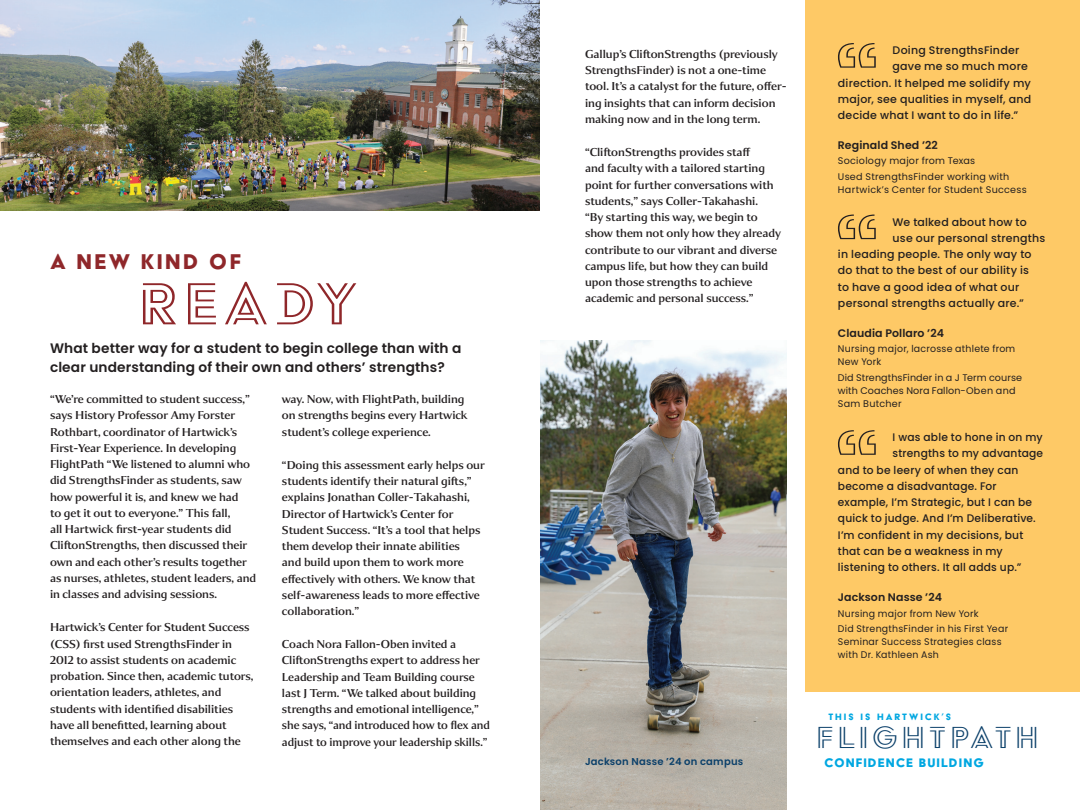
<style>
.page{position:relative;width:1080px;height:810px;background:#fff}
.page>*{position:absolute;margin:0;border:0;box-sizing:border-box;transform-origin:0 0}
.t1{font:58.75px "Hartwick Sans Open";letter-spacing:.075em;color:#8f272a}
.t2{font:30.25px "Hartwick Sans Open";letter-spacing:.115em;color:#0b406a}
.t3{font:24.62px "Acier BAT Text Solid";letter-spacing:.1em;color:#8f272a}
.t4{font:14.25px "Acier BAT Text Solid";letter-spacing:.075em;color:#00a7e1}
.t5{font:600 13.75px/18.8px "Poppins";letter-spacing:.01em;color:#231f20}
.t6{font:12.5px/16.2px "Collier";color:#231f20}
.t7{font:500 11px "Poppins";letter-spacing:.02em;color:#231f20}
.t8{font:600 11px "Poppins";letter-spacing:.01em;color:#231f20}
.t9{font:10.62px "Acier BAT Text Solid";letter-spacing:.185em;color:#00a7e1}
.t10{font:600 10px "Poppins";letter-spacing:.02em;color:#0b406a}
.t11{font:9.62px/13px "Poppins";letter-spacing:.025em;color:#231f20}
</style>
<div class="page">
<div style="left:805px;top:0;width:275px;height:691px;background:#fec966"></div>
<img style="left:540px;top:340px;width:246px;height:470px">
<img style="left:0;top:0;width:540px;height:211px">
<svg style="left:838px;top:43px;width:38px;height:25px"></svg>
<svg style="left:838px;top:215px;width:38px;height:24px"></svg>
<svg style="left:838px;top:430px;width:38px;height:25px"></svg>
<h3 class="t3" style="left:50px;top:249px;width:192px">A NEW KIND OF</h3>
<h1 class="t1" style="left:138px;top:282px;width:221px">READY</h1>
<p class="t5" style="left:50px;top:339px;width:413px">What better way for a student to begin college than with a clear understanding of their own and others’ strengths?</p>
<p class="t6" style="left:50px;top:391px;width:208px">“We’re committed to student success,” says History Professor Amy Forster Rothbart, coordinator of Hartwick’s First-Year Experience. In developing FlightPath “We listened to alumni who did StrengthsFinder as students, saw how powerful it is, and knew we had<br>to get it out to everyone.” This fall,<br>all Hartwick first-year students did CliftonStrengths, then discussed their own and each other’s results together as nurses, athletes, student leaders, and in classes and advising sessions.</p>
<p class="t6" style="left:50px;top:619px;width:205px">Hartwick’s Center for Student Success (CSS) first used StrengthsFinder in 2012 to assist students on academic probation. Since then, academic tutors, orientation leaders, athletes, and students with identified disabilities have all benefitted, learning about themselves and each other along the</p>
<p class="t6" style="left:282px;top:391px;width:187px">way. Now, with FlightPath, building on strengths begins every Hartwick student’s college experience.</p>
<p class="t6" style="left:282px;top:457px;width:204px">“Doing this assessment early helps our students identify their natural gifts,” explains Jonathan Coller-Takahashi, Director of Hartwick’s Center for Student Success. “It’s a tool that helps them develop their innate abilities<br>and build upon them to work more effectively with others. We know that self-awareness leads to more effective collaboration.”</p>
<p class="t6" style="left:282px;top:636px;width:210px">Coach Nora Fallon-Oben invited a CliftonStrengths expert to address her Leadership and Team Building course last J Term. “We talked about building strengths and emotional intelligence,” she says, “and introduced how to flex and adjust to improve your leadership skills.”</p>
<p class="t6" style="left:585px;top:46px;width:203px">Gallup’s CliftonStrengths (previously StrengthsFinder) is not a one-time tool. It’s a catalyst for the future, offer&shy;ing insights that can inform decision making now and in the long term.</p>
<p class="t6" style="left:585px;top:144px;width:197px">“CliftonStrengths provides staff<br>and faculty with a tailored starting point for further conversations with students,” says Coller-Takahashi.<br>“By starting this way, we begin to show them not only how they already contribute to our vibrant and diverse campus life, but how they can build upon those strengths to achieve academic and personal success.”</p>
<p class="t7" style="left:893px;top:44px;width:128px">Doing StrengthsFinder</p>
<p class="t7" style="left:893px;top:60px;width:137px">gave me so much more</p>
<p class="t7" style="left:838px;top:76px;width:194px">direction. It helped me solidify my</p>
<p class="t7" style="left:838px;top:93px;width:195px">major, see qualities in myself, and</p>
<p class="t7" style="left:838px;top:109px;width:182px">decide what I want to do in life.”</p>
<p class="t8" style="left:838px;top:139px;width:102px">Reginald Shed ’22</p>
<p class="t11" style="left:838px;top:153px;width:173px;line-height:15.5px">Sociology major from Texas<br>Used StrengthsFinder working with</p>
<p class="t11" style="left:838px;top:183px;width:190px">Hartwick’s Center for Student Success</p>
<p class="t7" style="left:893px;top:215px;width:136px">We talked about how to</p>
<p class="t7" style="left:893px;top:232px;width:154px">use our personal strengths</p>
<p class="t7" style="left:838px;top:248px;width:195px">in leading people. The only way to</p>
<p class="t7" style="left:838px;top:264px;width:193px">do that to the best of our ability is</p>
<p class="t7" style="left:838px;top:280px;width:183px">to have a good idea of what our</p>
<p class="t7" style="left:838px;top:297px;width:188px">personal strengths actually are.”</p>
<p class="t8" style="left:838px;top:326px;width:108px">Claudia Pollaro ’24</p>
<p class="t11" style="left:838px;top:342px;width:179px">Nursing major, lacrosse athlete from<br>New York</p>
<p class="t11" style="left:838px;top:371px;width:186px">Did StrengthsFinder in a J Term course with Coaches Nora Fallon-Oben and<br>Sam Butcher</p>
<p class="t7" style="left:893px;top:431px;width:152px">I was able to hone in on my</p>
<p class="t7" style="left:893px;top:447px;width:152px">strengths to my advantage</p>
<p class="t7" style="left:838px;top:463px;width:182px">and to be leery of when they can</p>
<p class="t7" style="left:838px;top:480px;width:160px">become a disadvantage. For</p>
<p class="t7" style="left:838px;top:496px;width:196px">example, I’m Strategic, but I can be</p>
<p class="t7" style="left:838px;top:512px;width:199px">quick to judge. And I’m Deliberative.</p>
<p class="t7" style="left:838px;top:528px;width:187px">I’m confident in my decisions, but</p>
<p class="t7" style="left:838px;top:545px;width:166px">that can be a weakness in my</p>
<p class="t7" style="left:838px;top:561px;width:185px">listening to others. It all adds up.”</p>
<p class="t8" style="left:838px;top:591px;width:106px">Jackson Nasse ’24</p>
<p class="t11" style="left:838px;top:605px;width:172px;line-height:15.5px">Nursing major from New York<br>Did StrengthsFinder in his First Year</p>
<p class="t11" style="left:838px;top:635px;width:165px">Seminar Success Strategies class with Dr. Kathleen Ash</p>
<p class="t9" style="left:828px;top:711px;width:124px">THIS IS HARTWICK’S</p>
<h2 class="t2" style="left:816px;top:726px;width:224px">FLIGHTPATH</h2>
<p class="t10" style="left:585px;top:755px;width:160px">Jackson Nasse ’24 on campus</p>
<p class="t4" style="left:824px;top:755px;width:161px">CONFIDENCE BUILDING</p>
</div>
